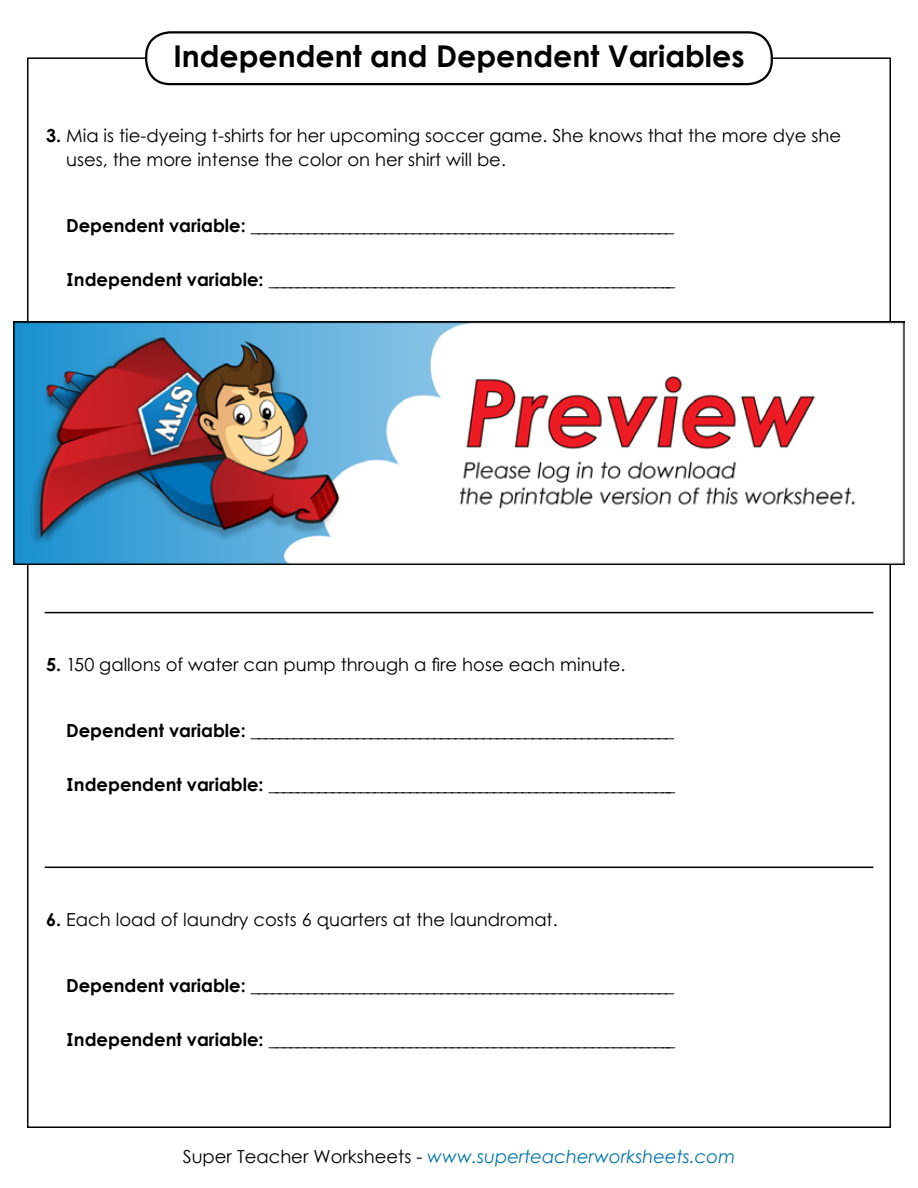
<style>
.page{position:relative;width:918px;height:1188px;background:#fff}
.page>*{position:absolute;margin:0;border:0;box-sizing:border-box;transform-origin:0 0}
.t1{font:700 30px "Century Gothic 2";color:#000}
.t2{font:18px/24px "Century STW4";color:#000}
.t3{font:italic 18px "Century Gothic 2";color:#0075af}
.s1{font-weight:700}
.s2{font-style:normal;color:#000}
</style>
<div class="page">
<div style="left:145px;top:31px;width:628px;height:54px;border:2px solid #000;border-radius:24px"></div>
<hr style="left:45px;top:612px;width:828px;height:1px;background:#000">
<hr style="left:45px;top:867px;width:828px;height:1px;background:#000">
<img style="left:13px;top:321px;width:892px;height:243px">
<h1 class="t1" style="left:173px;top:34px;width:573px">Independent and Dependent Variables</h1>
<p class="t2" style="left:66px;top:123px;width:776px;text-indent:-20px"><span class="s1">3.</span> Mia is tie-dyeing t-shirts for her upcoming soccer game. She knows that the more dye she uses, the more intense the color on her shirt will be.</p>
<p class="t2" style="left:66px;top:213px;width:609px"><span class="s1">Dependent variable:</span> ____________________________________________________________</p>
<p class="t2" style="left:66px;top:267px;width:611px"><span class="s1">Independent variable:</span> __________________________________________________________</p>
<p class="t2" style="left:46px;top:652px;width:581px"><span class="s1">5.</span> 150 gallons of water can pump through a fire hose each minute.</p>
<p class="t2" style="left:66px;top:718px;width:609px"><span class="s1">Dependent variable:</span> ____________________________________________________________</p>
<p class="t2" style="left:66px;top:772px;width:611px"><span class="s1">Independent variable:</span> __________________________________________________________</p>
<p class="t2" style="left:46px;top:907px;width:513px"><span class="s1">6.</span> Each load of laundry costs 6 quarters at the laundromat.</p>
<p class="t2" style="left:66px;top:973px;width:609px"><span class="s1">Dependent variable:</span> ____________________________________________________________</p>
<p class="t2" style="left:66px;top:1027px;width:611px"><span class="s1">Independent variable:</span> __________________________________________________________</p>
<p class="t3" style="left:183px;top:1143px;width:554px"><span class="s2">Super Teacher Worksheets -</span> www.superteacherworksheets.com</p>
</div>
